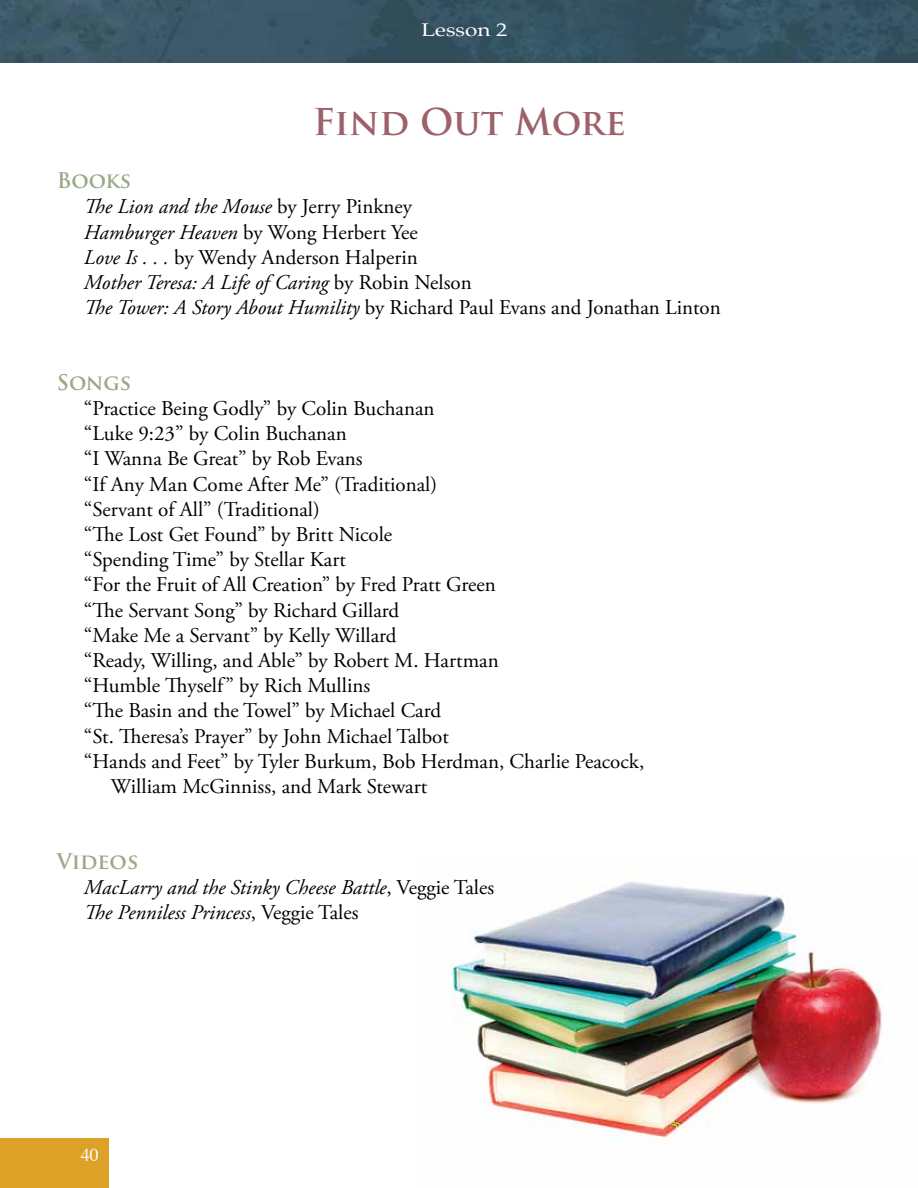
<style>
.page{position:relative;width:918px;height:1188px;background:#fff}
.page>*{position:absolute;margin:0;border:0;box-sizing:border-box;transform-origin:0 0}
.t1{font:700 36px "Trajan Pro";color:#9d6169}
.t2{font:21px/25.2px "Adobe Garamond Pro";color:#000}
.t3{font:italic 21px/25.2px "Adobe Garamond Pro";color:#000}
.t4{font:700 21px "Trajan Pro";color:#99a985}
.t5{font:18px "Palatino";color:#fff;scale:1.25 1}
.t6{font:18px "Times";color:#fff}
.s1{font-style:italic}
.s2{font-style:normal}
</style>
<div class="page">
<img style="left:451px;top:882px;width:432px;height:262px">
<img style="left:0;top:0;width:443px;height:63px">
<img style="left:443px;top:0;width:475px;height:63px">
<div style="left:0;top:1138px;width:108px;height:50px;background:#dda128"></div>
<p class="t5" style="left:421px;top:15px;width:70px">Lesson 2</p>
<h1 class="t1" style="left:313px;top:100px;width:315px">Find Out More</h1>
<p class="t4" style="left:57px;top:167px;width:76px">Books</p>
<p class="t2" style="left:84px;top:195px;width:638px"><span class="s1">The Lion and the Mouse</span> by Jerry Pinkney<br><span class="s1">Hamburger Heaven</span> by Wong Herbert Yee<br><span class="s1">Love Is . . .</span> by Wendy Anderson Halperin<br><span class="s1">Mother Teresa: A Life of Caring</span> by Robin Nelson<br><span class="s1">The Tower: A Story About Humility</span> by Richard Paul Evans and Jonathan Linton</p>
<p class="t4" style="left:57px;top:369px;width:76px">Songs</p>
<p class="t2" style="left:84px;top:396px;width:352px">“Practice Being Godly” by Colin Buchanan</p>
<p class="t2" style="left:84px;top:422px;width:264px">“Luke 9:23” by Colin Buchanan</p>
<p class="t2" style="left:84px;top:447px;width:280px">“I Wanna Be Great” by Rob Evans</p>
<p class="t2" style="left:84px;top:472px;width:355px">“If Any Man Come After Me” (Traditional)</p>
<p class="t2" style="left:84px;top:497px;width:237px">“Servant of All” (Traditional)</p>
<p class="t2" style="left:84px;top:522px;width:310px">“The Lost Get Found” by Britt Nicole</p>
<p class="t2" style="left:84px;top:548px;width:264px">“Spending Time” by Stellar Kart</p>
<p class="t2" style="left:84px;top:573px;width:413px">“For the Fruit of All Creation” by Fred Pratt Green</p>
<p class="t2" style="left:84px;top:598px;width:317px">“The Servant Song” by Richard Gillard</p>
<p class="t2" style="left:84px;top:623px;width:314px">“Make Me a Servant” by Kelly Willard</p>
<p class="t2" style="left:84px;top:648px;width:416px">“Ready, Willing, and Able” by Robert M. Hartman</p>
<p class="t2" style="left:84px;top:674px;width:288px">“Humble Thyself” by Rich Mullins</p>
<p class="t2" style="left:84px;top:699px;width:359px">“The Basin and the Towel” by Michael Card</p>
<p class="t2" style="left:84px;top:724px;width:366px">“St. Theresa’s Prayer” by John Michael Talbot</p>
<p class="t2" style="left:84px;top:749px;width:562px">“Hands and Feet” by Tyler Burkum, Bob Herdman, Charlie Peacock,</p>
<p class="t2" style="left:111px;top:774px;width:318px">William McGinniss, and Mark Stewart</p>
<p class="t4" style="left:57px;top:848px;width:83px">Videos</p>
<p class="t3" style="left:84px;top:875px;width:412px">MacLarry and the Stinky Cheese Battle<span class="s2">, Veggie Tales<br></span>The Penniless Princess<span class="s2">, Veggie Tales</span></p>
<p class="t6" style="left:81px;top:1138px;width:19px">40</p>
</div>
